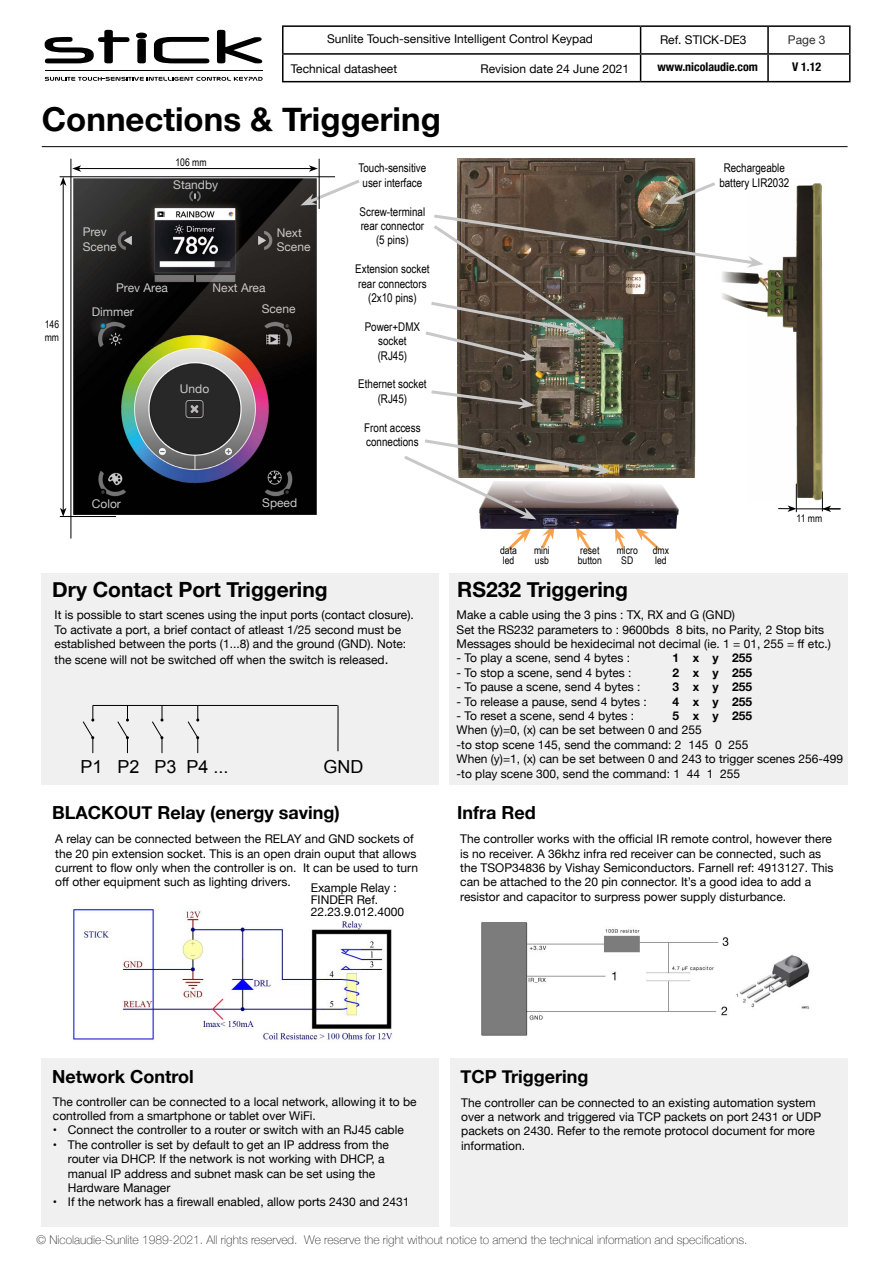
<style>
.page{position:relative;width:893px;height:1263px;background:#fff}
.page>*{position:absolute;margin:0;border:0;box-sizing:border-box;transform-origin:0 0}
.t1{font:700 33px "Helvetica Neue";color:#000}
.t2{font:700 21px "Helvetica Neue";color:#000}
.t3{font:700 18px "Helvetica Neue";color:#000}
.t4{font:18px "Arial";color:#000}
.t5{font:12px/14.4px "Helvetica Neue";color:#000}
.t6{font:12px/14.4px "Arial Narrow";color:#000;text-align:center}
.t7{font:100 12px "Helvetica Neue";color:#2e2e2e}
.t8{font:12px/14.4px "Helvetica Neue";color:#c8c8c8}
.t9{font:700 12px "Helvetica Neue";color:#000}
.t10{font:700 condensed 12px "Helvetica Neue";color:#000}
.t11{font:12px "Helvetica Neue";color:#2e2e2e}
.t12{font:10.5px/10.5px "Arial Narrow";color:#000}
.s1{font-size:13.5px}
</style>
<div class="page">
<hr style="left:45px;top:71px;width:217px;height:1px;background:#000">
<svg style="left:45px;top:77px;width:218px;height:4px"></svg>
<svg style="left:45px;top:30px;width:85px;height:33px"></svg>
<svg style="left:136px;top:33px;width:11px;height:30px"></svg>
<svg style="left:154px;top:37px;width:55px;height:26px"></svg>
<svg style="left:217px;top:30px;width:45px;height:33px"></svg>
<hr style="left:282px;top:25px;width:359px;height:2px;background:#000">
<hr style="left:282px;top:27px;width:2px;height:26px;background:#000">
<hr style="left:641px;top:25px;width:127px;height:2px;background:#000">
<hr style="left:768px;top:25px;width:82px;height:2px;background:#000">
<hr style="left:767px;top:27px;width:2px;height:26px;background:#000">
<hr style="left:282px;top:53px;width:359px;height:2px;background:#000">
<hr style="left:282px;top:55px;width:2px;height:26px;background:#000">
<hr style="left:641px;top:53px;width:127px;height:2px;background:#000">
<svg style="left:640px;top:27px;width:1px;height:54px"></svg>
<hr style="left:768px;top:53px;width:82px;height:2px;background:#000">
<hr style="left:767px;top:55px;width:2px;height:26px;background:#000">
<svg style="left:849px;top:27px;width:1px;height:54px"></svg>
<hr style="left:282px;top:81px;width:359px;height:1px;background:#000">
<hr style="left:641px;top:81px;width:127px;height:1px;background:#000">
<hr style="left:768px;top:81px;width:82px;height:1px;background:#000">
<div style="left:42px;top:573px;width:397px;height:212px;background:#f0f0f0"></div>
<div style="left:449px;top:573px;width:399px;height:212px;background:#f0f0f0"></div>
<img style="left:72px;top:905px;width:321px;height:137px">
<div style="left:41px;top:1058px;width:398px;height:168px;background:#f0f0f0"></div>
<div style="left:450px;top:1058px;width:398px;height:168px;background:#f0f0f0"></div>
<img style="left:457px;top:159px;width:238px;height:318px">
<svg style="left:664px;top:180px;width:50px;height:24px"></svg>
<img style="left:74px;top:178px;width:243px;height:337px">
<hr style="left:796px;top:509px;width:44px;height:1px;background:#000">
<svg style="left:822px;top:501px;width:18px;height:11px"></svg>
<svg style="left:778px;top:501px;width:19px;height:11px"></svg>
<hr style="left:79px;top:168px;width:232px;height:1px;background:#000">
<svg style="left:72px;top:165px;width:9px;height:7px"></svg>
<hr style="left:63px;top:183px;width:1px;height:327px;background:#000">
<svg style="left:60px;top:177px;width:6px;height:9px"></svg>
<svg style="left:60px;top:508px;width:6px;height:8px"></svg>
<svg style="left:300px;top:165px;width:60px;height:40px"></svg>
<img style="left:481px;top:922px;width:329px;height:114px">
<svg style="left:637px;top:532px;width:23px;height:18px"></svg>
<svg style="left:431px;top:388px;width:104px;height:21px"></svg>
<svg style="left:425px;top:213px;width:289px;height:148px"></svg>
<img style="left:714px;top:182px;width:109px;height:319px">
<img style="left:627px;top:484px;width:52px;height:48px">
<hr style="left:319px;top:159px;width:1px;height:50px;background:#000">
<hr style="left:71px;top:159px;width:1px;height:379px;background:#000">
<hr style="left:60px;top:176px;width:275px;height:1px;background:#000">
<hr style="left:60px;top:516px;width:56px;height:1px;background:#000">
<svg style="left:404px;top:437px;width:223px;height:113px"></svg>
<svg style="left:82px;top:705px;width:12px;height:48px"></svg>
<svg style="left:117px;top:706px;width:12px;height:47px"></svg>
<svg style="left:152px;top:706px;width:11px;height:47px"></svg>
<svg style="left:187px;top:706px;width:12px;height:47px"></svg>
<hr style="left:338px;top:705px;width:1px;height:46px;background:#000">
<hr style="left:93px;top:705px;width:245px;height:1px;background:#000">
<hr style="left:42px;top:146px;width:806px;height:1px;background:#000">
<p class="t5" style="left:327px;top:32px;width:267px">Sunlite Touch-sensitive Intelligent Control Keypad</p>
<p class="t5" style="left:660px;top:34px;width:88px">Ref. STICK-DE3</p>
<p class="t5" style="left:291px;top:62px;width:108px">Technical datasheet</p>
<p class="t5" style="left:481px;top:62px;width:150px">Revision date 24 June 2021</p>
<h1 class="t1" style="left:42px;top:93px;width:400px">Connections &amp; Triggering</h1>
<p class="t10" style="left:657px;top:57px;width:102px">www.nicolaudie.com</p>
<p class="t11" style="left:788px;top:31px;width:39px">Page 3</p>
<p class="t10" style="left:792px;top:57px;width:31px">V 1.12</p>
<p class="t12" style="left:175px;top:156px;width:33px">106 mm</p>
<p class="t8" style="left:173px;top:178px;width:46px">Standby</p>
<p class="t8" style="left:83px;top:226px;width:35px">Prev<br>Scene</p>
<p class="t8" style="left:116px;top:282px;width:53px">Prev Area</p>
<p class="t8" style="left:277px;top:226px;width:35px">Next<br>Scene</p>
<p class="t8" style="left:213px;top:282px;width:54px">Next Area</p>
<p class="t12" style="left:45px;top:318px;width:16px;line-height:12.6px">146 mm</p>
<p class="t8" style="left:92px;top:305px;width:44px">Dimmer</p>
<p class="t8" style="left:262px;top:302px;width:35px">Scene</p>
<p class="t8" style="left:180px;top:382px;width:31px">Undo</p>
<p class="t8" style="left:92px;top:497px;width:31px">Color</p>
<p class="t8" style="left:262px;top:497px;width:36px">Speed</p>
<h2 class="t2" style="left:52px;top:573px;width:277px">Dry Contact Port Triggering</h2>
<p class="t6" style="left:358px;top:160px;width:69px">Touch-sensitive user interface</p>
<p class="t6" style="left:360px;top:204px;width:67px">Screw-terminal rear connector (5 pins)</p>
<p class="t6" style="left:355px;top:261px;width:76px">Extension socket rear connectors (2x10 pins)</p>
<p class="t6" style="left:365px;top:319px;width:57px">Power+DMX socket (RJ45)</p>
<p class="t6" style="left:358px;top:376px;width:70px">Ethernet socket (RJ45)</p>
<p class="t6" style="left:364px;top:420px;width:58px;text-align:left">Front access connections</p>
<p class="t5" style="left:55px;top:608px;width:361px">It is possible to start scenes using the input ports (contact closure).<br>To activate a port, a brief contact of atleast 1/25 second must be established between the ports (1...8) and the ground (GND). Note:</p>
<p class="t5" style="left:55px;top:653px;width:335px">the scene will not be switched off when the switch is released<span class="s1">.</span></p>
<h3 class="t4" style="left:80px;top:754px;width:150px">P1 P2 P3 P4 ...</h3>
<h3 class="t4" style="left:324px;top:754px;width:41px">GND</h3>
<h3 class="t3" style="left:52px;top:798px;width:289px">BLACKOUT Relay (energy saving)</h3>
<p class="t5" style="left:55px;top:832px;width:364px">A relay can be connected between the RELAY and GND sockets of the 20 pin extension socket. This is an open drain ouput that allows current to flow only when the controller is on. It can be used to turn off other equipment such as lighting drivers.</p>
<p class="t5" style="left:311px;top:883px;width:95px;line-height:12px">Example Relay :<br>FINDER Ref.<br>22.23.9.012.4000</p>
<p class="t6" style="left:719px;top:160px;width:72px">Rechargeable battery LIR2032</p>
<p class="t12" style="left:500px;top:544px;width:18px">data led</p>
<p class="t12" style="left:534px;top:544px;width:17px">mini usb</p>
<p class="t12" style="left:578px;top:544px;width:26px">reset button</p>
<p class="t12" style="left:617px;top:544px;width:23px;text-align:center">micro<br>SD</p>
<p class="t12" style="left:653px;top:544px;width:18px">dmx led</p>
<h2 class="t2" style="left:457px;top:573px;width:172px">RS232 Triggering</h2>
<p class="t12" style="left:797px;top:513px;width:27px">11 mm</p>
<p class="t5" style="left:457px;top:608px;width:376px">Make a cable using the 3 pins : TX, RX and G (GND)<br>Set the RS232 parameters to : 9600bds 8 bits, no Parity, 2 Stop bits<br>Messages should be hexidecimal not decimal (ie. 1 = 01, 255 = ff etc.)</p>
<p class="t5" style="left:457px;top:652px;width:175px">- To play a scene, send 4 bytes :</p>
<p class="t9" style="left:673px;top:649px;width:81px">1 x y 255</p>
<p class="t5" style="left:457px;top:666px;width:176px">- To stop a scene, send 4 bytes :</p>
<p class="t9" style="left:673px;top:663px;width:81px">2 x y 255</p>
<p class="t5" style="left:457px;top:680px;width:185px">- To pause a scene, send 4 bytes :</p>
<p class="t9" style="left:673px;top:677px;width:81px">3 x y 255</p>
<p class="t5" style="left:457px;top:695px;width:192px">- To release a pause, send 4 bytes :</p>
<p class="t9" style="left:673px;top:692px;width:81px">4 x y 255</p>
<p class="t5" style="left:457px;top:709px;width:179px">- To reset a scene, send 4 bytes :</p>
<p class="t9" style="left:673px;top:706px;width:81px">5 x y 255</p>
<p class="t5" style="left:457px;top:724px;width:388px">When (y)=0, (x) can be set between 0 and 255<br>-to stop scene 145, send the command: 2 145 0 255<br>When (y)=1, (x) can be set between 0 and 243 to trigger scenes 256-499 -to play scene 300, send the command: 1 44 1 255</p>
<h3 class="t3" style="left:457px;top:798px;width:80px">Infra Red</h3>
<p class="t5" style="left:460px;top:832px;width:375px">The controller works with the official IR remote control, however there is no receiver. A 36khz infra red receiver can be connected, such as the TSOP34836 by Vishay Semiconductors. Farnell ref: 4913127. This can be attached to the 20 pin connector. It’s a good idea to add a resistor and capacitor to surpress power supply disturbance.</p>
<h3 class="t3" style="left:52px;top:1062px;width:143px">Network Control</h3>
<h3 class="t3" style="left:460px;top:1063px;width:129px">TCP Triggering</h3>
<p class="t5" style="left:53px;top:1095px;width:365px">The controller can be connected to a local network, allowing it to be controlled from a smartphone or tablet over WiFi.</p>
<p class="t5" style="left:53px;top:1124px;width:352px">• Connect the controller to a router or switch with an RJ45 cable</p>
<p class="t5" style="left:68px;top:1138px;width:322px;text-indent:-15px">• The controller is set by default to get an IP address from the router via DHCP. If the network is not working with DHCP, a manual IP address and subnet mask can be set using the Hardware Manager</p>
<p class="t5" style="left:53px;top:1196px;width:358px">• If the network has a firewall enabled, allow ports 2430 and 2431</p>
<p class="t5" style="left:461px;top:1096px;width:361px">The controller can be connected to an existing automation system over a network and triggered via TCP packets on port 2431 or UDP packets on 2430. Refer to the remote protocol document for more information.</p>
<p class="t7" style="left:36px;top:1231px;width:713px">© Nicolaudie-Sunlite 1989-2021. All rights reserved. We reserve the right without notice to amend the technical information and specifications.</p>
</div>
